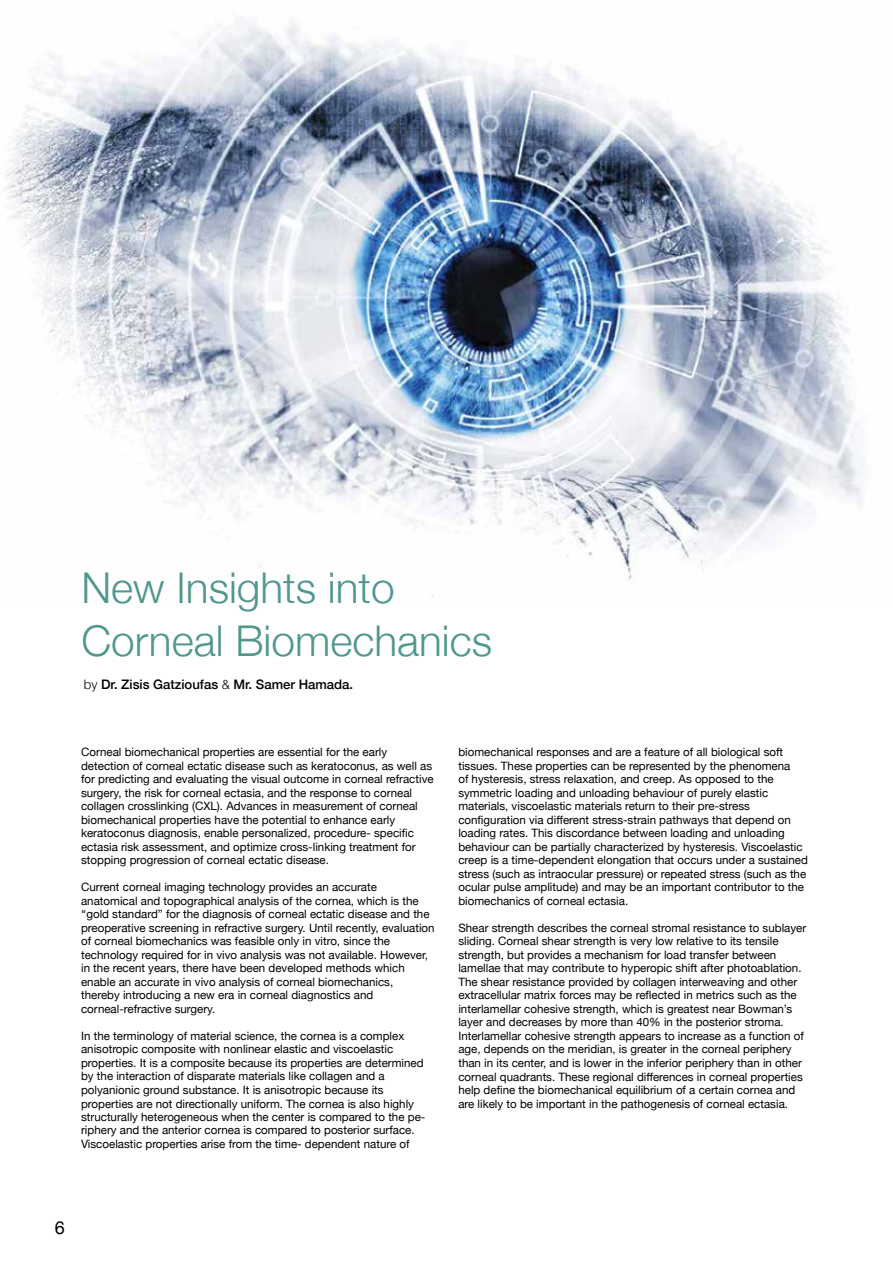
<style>
.page{position:relative;width:893px;height:1263px;background:#fff}
.page>*{position:absolute;margin:0;border:0;box-sizing:border-box;transform-origin:0 0}
.t1{font:300 42.45px/53.7px "Helvetica Neue";color:#50978e}
.t2{font:18px "Helvetica Neue";color:#000}
.t3{font:500 13.2px "Helvetica Neue";color:#000}
.t4{font:11.55px/13.5px "Helvetica Neue";color:#000}
.s1{font-weight:300}
</style>
<div class="page">
<img style="left:4px;top:16px;width:859px;height:581px">
<h1 class="t1" style="left:81px;top:558px;width:412px">New Insights into<br>Corneal Biomechanics</h1>
<p class="t3" style="left:84px;top:673px;width:271px"><span class="s1">by</span> Dr. Zisis Gatzioufas <span class="s1">&amp;</span> Mr. Samer Hamada.</p>
<p class="t4" style="left:81px;top:746px;width:354px">Corneal biomechanical properties are essential for the early detection of corneal ectatic disease such as keratoconus, as well as for predicting and evaluating the visual outcome in corneal refractive surgery, the risk for corneal ectasia, and the response to corneal collagen crosslinking (CXL). Advances in measurement of corneal biomechanical properties have the potential to enhance early keratoconus diagnosis, enable personalized, procedure- specific ectasia risk assessment, and optimize cross-linking treatment for stopping progression of corneal ectatic disease.</p>
<p class="t4" style="left:81px;top:881px;width:355px">Current corneal imaging technology provides an accurate anatomical and topographical analysis of the cornea, which is the ‘‘gold standard” for the diagnosis of corneal ectatic disease and the preoperative screening in refractive surgery. Until recently, evaluation of corneal biomechanics was feasible only in vitro, since the technology required for in vivo analysis was not available. However, in the recent years, there have been developed methods which enable an accurate in vivo analysis of corneal biomechanics, thereby introducing a new era in corneal diagnostics and corneal-refractive surgery.</p>
<p class="t4" style="left:81px;top:1030px;width:346px">In the terminology of material science, the cornea is a complex anisotropic composite with nonlinear elastic and viscoelastic properties. It is a composite because its properties are determined by the interaction of disparate materials like collagen and a polyanionic ground substance. It is anisotropic because its properties are not directionally uniform. The cornea is also highly structurally heterogeneous when the center is compared to the pe&shy;riphery and the anterior cornea is compared to posterior surface.<br>Viscoelastic properties arise from the time- dependent nature of</p>
<p class="t4" style="left:458px;top:746px;width:351px">biomechanical responses and are a feature of all biological soft tissues. These properties can be represented by the phenomena<br>of hysteresis, stress relaxation, and creep. As opposed to the symmetric loading and unloading behaviour of purely elastic materials, viscoelastic materials return to their pre-stress configuration via different stress-strain pathways that depend on loading rates. This discordance between loading and unloading behaviour can be partially characterized by hysteresis. Viscoelastic creep is a time-dependent elongation that occurs under a sustained stress (such as intraocular pressure) or repeated stress (such as the ocular pulse amplitude) and may be an important contributor to the biomechanics of corneal ectasia.</p>
<p class="t4" style="left:458px;top:922px;width:349px">Shear strength describes the corneal stromal resistance to sublayer sliding. Corneal shear strength is very low relative to its tensile strength, but provides a mechanism for load transfer between lamellae that may contribute to hyperopic shift after photoablation.<br>The shear resistance provided by collagen interweaving and other extracellular matrix forces may be reflected in metrics such as the interlamellar cohesive strength, which is greatest near Bowman’s layer and decreases by more than 40% in the posterior stroma.<br>Interlamellar cohesive strength appears to increase as a function of age, depends on the meridian, is greater in the corneal periphery than in its center, and is lower in the inferior periphery than in other corneal quadrants. These regional differences in corneal properties help define the biomechanical equilibrium of a certain cornea and are likely to be important in the pathogenesis of corneal ectasia.</p>
<h2 class="t2" style="left:55px;top:1214px;width:12px">6</h2>
</div>
